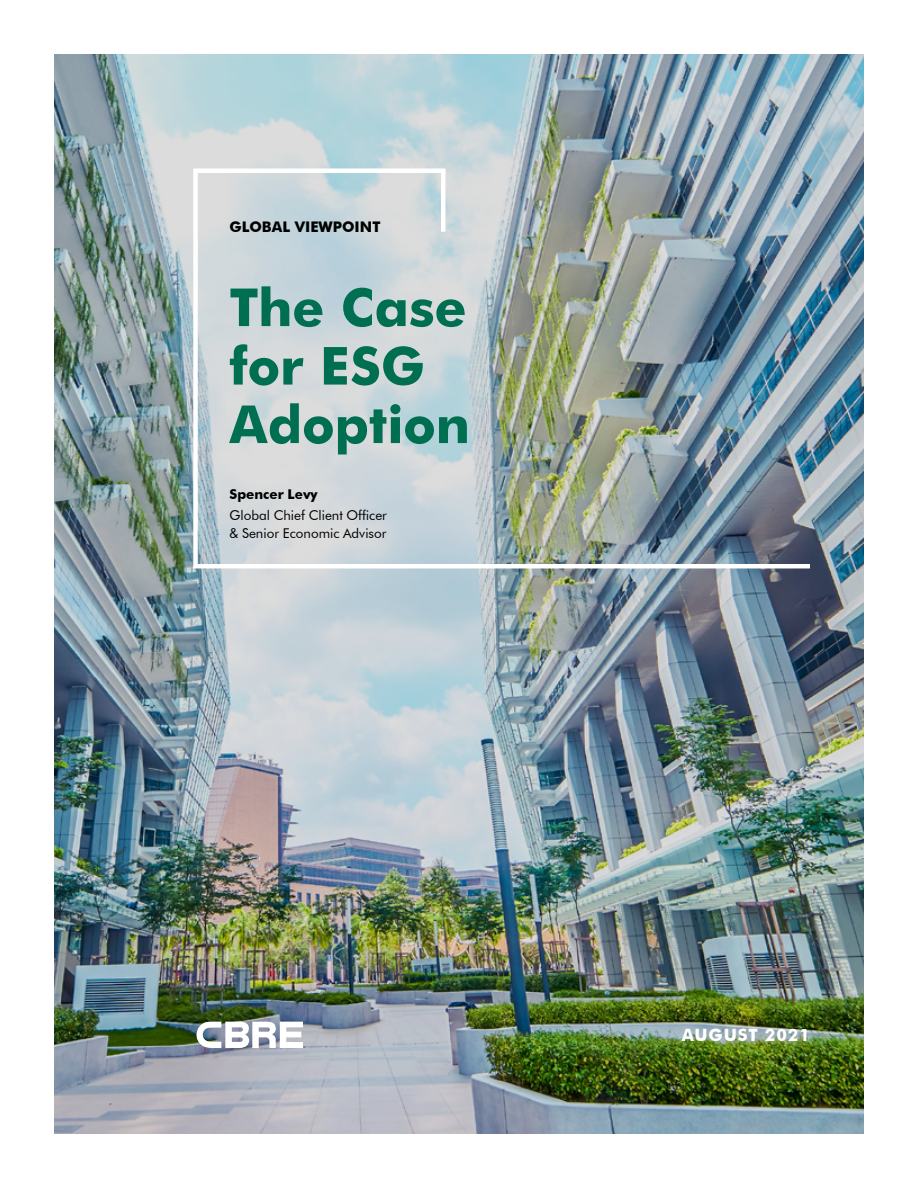
<style>
.page{position:relative;width:918px;height:1188px;background:#fff}
.page>*{position:absolute;margin:0;border:0;box-sizing:border-box;transform-origin:0 0}
.t1{font:700 52.5px/58.5px "Futura BT";letter-spacing:-.005em;color:#006f51}
.t2{font:700 16.95px "Futura BT";letter-spacing:.05em;color:#fff}
.t3{font:700 14.7px "Futura BT";color:#000}
.t4{font:13.5px/18px "Futura BT";color:#000}
.t5{font:700 13.5px "Futura BT";color:#000}
</style>
<div class="page">
<img style="left:54px;top:54px;width:810px;height:1080px">
<img style="left:191px;top:166px;width:623px;height:405px">
<svg style="left:197px;top:1022px;width:106px;height:26px"></svg>
<p class="t3" style="left:230px;top:217px;width:152px">GLOBAL VIEWPOINT</p>
<h1 class="t1" style="left:230px;top:278px;width:242px">The Case for ESG<br>Adoption</h1>
<p class="t5" style="left:230px;top:486px;width:90px">Spencer Levy</p>
<p class="t4" style="left:230px;top:506px;width:159px">Global Chief Client Officer &amp; Senior Economic Advisor</p>
<p class="t2" style="left:682px;top:1025px;width:130px">AUGUST 2021</p>
</div>
